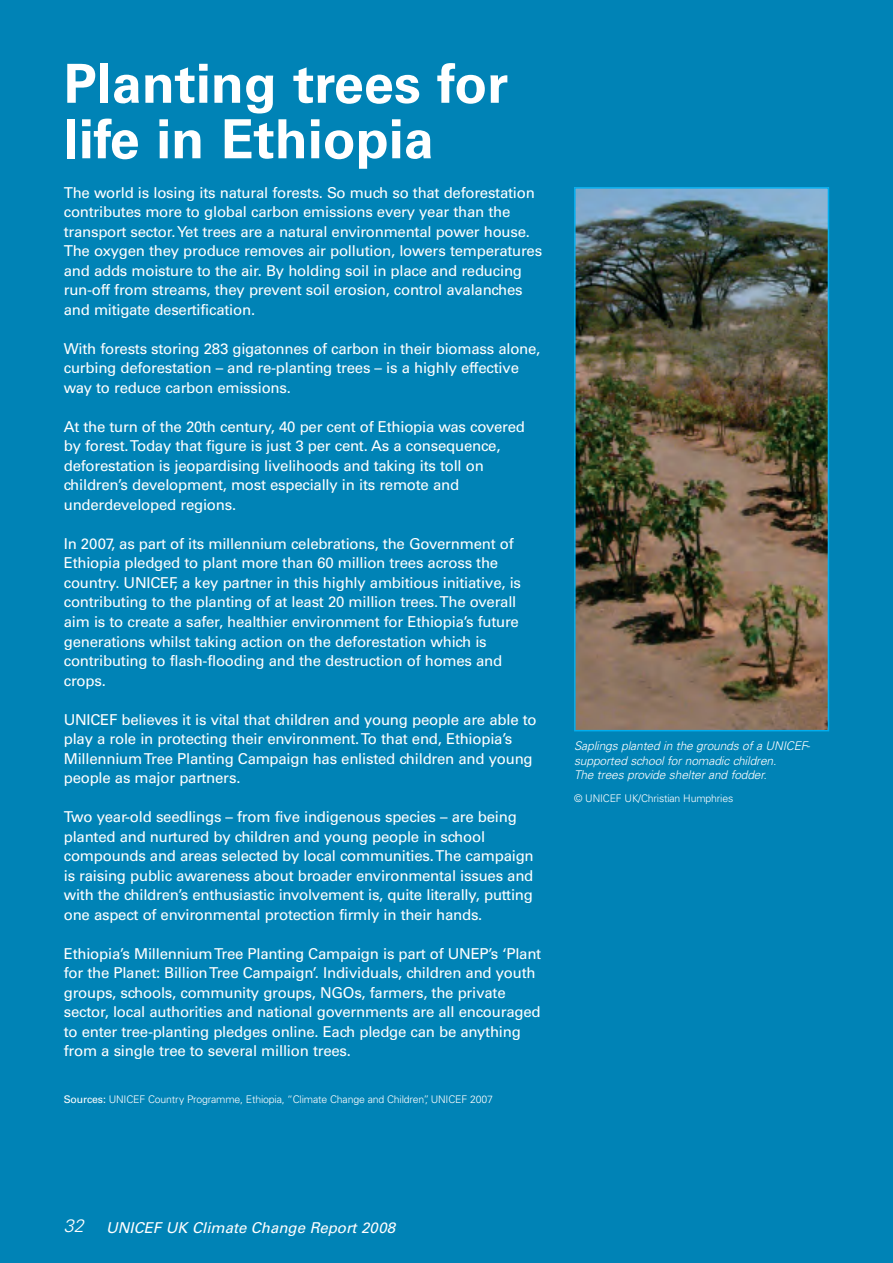
<style>
.page{position:relative;width:893px;height:1263px;background:#0083b6}
.page>*{position:absolute;margin:0;border:0;box-sizing:border-box;transform-origin:0 0}
.t1{font:700 54px/55.5px "Univers";color:#fff}
.t2{font:italic 300 18px "Univers";color:#fff}
.t3{font:15px/19.5px "Univers";letter-spacing:-.015em;color:#fff}
.t4{font:italic 15px "Univers";color:#fff}
.t5{font:italic 300 12px/14.4px "Univers";letter-spacing:-.01em;color:#fff}
.t6{font:300 10.5px "Univers";letter-spacing:-.015em;color:#fff}
.s1{font-weight:400}
</style>
<div class="page">
<img style="left:577px;top:190px;width:249px;height:538px">
<div style="left:574px;top:187px;width:255px;height:544px;border:2px solid #00aeef"></div>
<h1 class="t1" style="left:64px;top:61px;width:446px">Planting trees for life in Ethiopia</h1>
<p class="t3" style="left:64px;top:184px;width:480px">The world is losing its natural forests. So much so that deforestation contributes more to global carbon emissions every year than the transport sector. Yet trees are a natural environmental power house.<br>The oxygen they produce removes air pollution, lowers temperatures and adds moisture to the air. By holding soil in place and reducing run-off from streams, they prevent soil erosion, control avalanches and mitigate desertification.</p>
<p class="t3" style="left:64px;top:340px;width:478px">With forests storing 283 gigatonnes of carbon in their biomass alone, curbing deforestation – and re-planting trees – is a highly effective way to reduce carbon emissions.</p>
<p class="t3" style="left:64px;top:418px;width:463px">At the turn of the 20th century, 40 per cent of Ethiopia was covered by forest. Today that figure is just 3 per cent. As a consequence, deforestation is jeopardising livelihoods and taking its toll on children’s development, most especially in its remote and underdeveloped regions.</p>
<p class="t3" style="left:64px;top:535px;width:459px">In 2007, as part of its millennium celebrations, the Government of Ethiopia pledged to plant more than 60 million trees across the country. UNICEF, a key partner in this highly ambitious initiative, is contributing to the planting of at least 20 million trees. The overall aim is to create a safer, healthier environment for Ethiopia’s future generations whilst taking action on the deforestation which is contributing to flash-flooding and the destruction of homes and crops.</p>
<p class="t3" style="left:64px;top:711px;width:474px">UNICEF believes it is vital that children and young people are able to play a role in protecting their environment. To that end, Ethiopia’s Millennium Tree Planting Campaign has enlisted children and young people as major partners.</p>
<p class="t3" style="left:64px;top:808px;width:471px">Two year-old seedlings – from five indigenous species – are being planted and nurtured by children and young people in school compounds and areas selected by local communities. The campaign is raising public awareness about broader environmental issues and with the children’s enthusiastic involvement is, quite literally, putting one aspect of environmental protection firmly in their hands.</p>
<p class="t3" style="left:64px;top:945px;width:479px">Ethiopia’s Millennium Tree Planting Campaign is part of UNEP’s ‘Plant for the Planet: Billion Tree Campaign’. Individuals, children and youth groups, schools, community groups, NGOs, farmers, the private sector, local authorities and national governments are all encouraged to enter tree-planting pledges online. Each pledge can be anything from a single tree to several million trees.</p>
<p class="t6" style="left:64px;top:1095px;width:431px"><span class="s1">Sources:</span> UNICEF Country Programme, Ethiopia, “Climate Change and Children”, UNICEF 2007</p>
<p class="t5" style="left:574px;top:740px;width:237px">Saplings planted in the grounds of a UNICEF&shy;supported school for nomadic children.<br>The trees provide shelter and fodder.</p>
<p class="t6" style="left:574px;top:795px;width:161px">© UNICEF UK/Christian Humphries</p>
<p class="t2" style="left:64px;top:1219px;width:22px">32</p>
<p class="t4" style="left:106px;top:1222px;width:290px">UNICEF UK Climate Change Report 2008</p>
</div>
